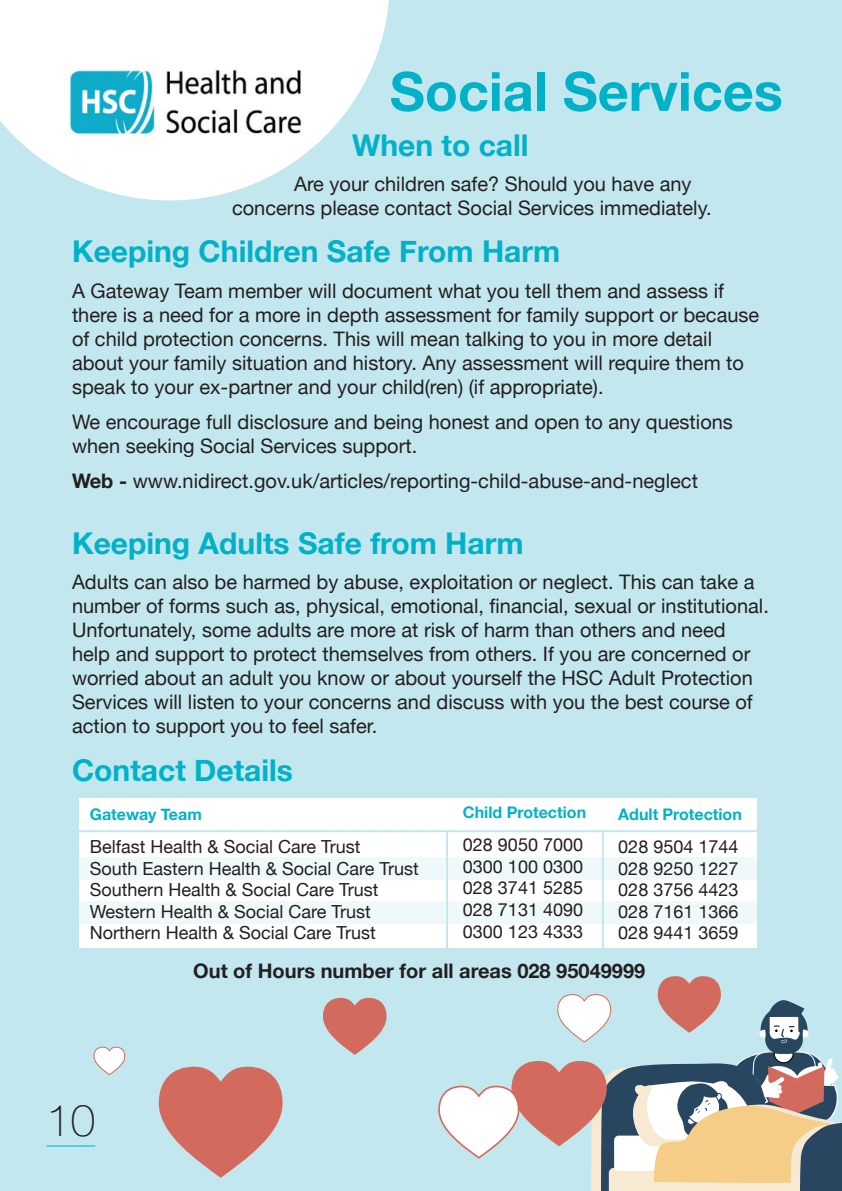
<style>
.page{position:relative;width:842px;height:1191px;background:#c3e7ee}
.page>*{position:absolute;margin:0;border:0;box-sizing:border-box;transform-origin:0 0}
.t1{font:700 54px "Helvetica Neue";color:#00b1c8}
.t2{font:100 44px "Helvetica Neue";color:#231f20}
.t3{font:700 30px "Helvetica Neue";color:#00b1c8}
.t4{font:20px/24px "Helvetica Neue";color:#231f20}
.t5{font:700 20px "Helvetica Neue";color:#231f20}
.t6{font:18px/21.6px "Helvetica Neue";color:#231f20;text-align:justify}
.t7{font:700 16px "Helvetica Neue";color:#00b1c8}
.s1{font-weight:700}
</style>
<div class="page">
<svg style="left:0;top:0;width:389px;height:200px;fill:#fff"></svg>
<hr style="left:46px;top:1145px;width:49px;height:1px;background:#00b1c8">
<img style="left:53px;top:46px;width:257px;height:96px">
<div style="left:80px;top:798px;width:677px;height:150px;background:#fff"></div>
<div style="left:80px;top:857px;width:677px;height:22px;background:#f0f9fa"></div>
<div style="left:80px;top:901px;width:677px;height:22px;background:#f0f9fa"></div>
<hr style="left:79px;top:830px;width:679px;height:2px;background:#c3e7ee">
<hr style="left:446px;top:831px;width:2px;height:117px;background:#c3e7ee">
<hr style="left:602px;top:831px;width:2px;height:117px;background:#c3e7ee">
<svg style="left:159px;top:1066px;width:124px;height:111px"></svg>
<svg style="left:438px;top:976px;width:404px;height:215px"></svg>
<svg style="left:93px;top:1046px;width:33px;height:29px"></svg>
<svg style="left:323px;top:997px;width:64px;height:57px"></svg>
<h1 class="t1" style="left:390px;top:49px;width:394px">Social Services</h1>
<h3 class="t3" style="left:352px;top:121px;width:178px">When to call</h3>
<p class="t4" style="left:232px;top:173px;width:481px;text-indent:62px">Are your children safe? Should you have any concerns please contact Social Services immediately.</p>
<h3 class="t3" style="left:72px;top:228px;width:490px">Keeping Children Safe From Harm</h3>
<p class="t4" style="left:72px;top:280px;width:689px">A Gateway Team member will document what you tell them and assess if there is a need for a more in depth assessment for family support or because of child protection concerns. This will mean talking to you in more detail about your family situation and history. Any assessment will require them to speak to your ex-partner and your child(ren) (if appropriate).</p>
<p class="t4" style="left:72px;top:411px;width:662px">We encourage full disclosure and being honest and open to any questions when seeking Social Services support.</p>
<p class="t4" style="left:72px;top:470px;width:627px"><span class="s1">Web -</span> www.nidirect.gov.uk/articles/reporting-child-abuse-and-neglect</p>
<h3 class="t3" style="left:72px;top:519px;width:453px">Keeping Adults Safe from Harm</h3>
<p class="t4" style="left:72px;top:571px;width:698px">Adults can also be harmed by abuse, exploitation or neglect. This can take a number of forms such as, physical, emotional, financial, sexual or institutional.<br>Unfortunately, some adults are more at risk of harm than others and need<br>help and support to protect themselves from others. If you are concerned or worried about an adult you know or about yourself the HSC Adult Protection Services will listen to your concerns and discuss with you the best course of action to support you to feel safer.</p>
<h3 class="t3" style="left:72px;top:746px;width:223px">Contact Details</h3>
<p class="t7" style="left:90px;top:802px;width:113px">Gateway Team</p>
<p class="t6" style="left:90px;top:837px;width:331px;text-align:left">Belfast Health &amp; Social Care Trust<br>South Eastern Health &amp; Social Care Trust Southern Health &amp; Social Care Trust Western Health &amp; Social Care Trust Northern Health &amp; Social Care Trust</p>
<p class="t7" style="left:463px;top:800px;width:125px">Child Protection</p>
<p class="t6" style="left:463px;top:835px;width:122px">028 9050 7000<br>0300 100 0300<br>028 3741 5285<br>028 7131 4090<br>0300 123 4333</p>
<p class="t7" style="left:618px;top:802px;width:125px">Adult Protection</p>
<p class="t6" style="left:618px;top:837px;width:122px">028 9504 1744<br>028 9250 1227<br>028 3756 4423<br>028 7161 1366<br>028 9441 3659</p>
<h2 class="t2" style="left:46px;top:1087px;width:50px">10</h2>
<p class="t5" style="left:193px;top:955px;width:453px">Out of Hours number for all areas 028 95049999</p>
</div>
